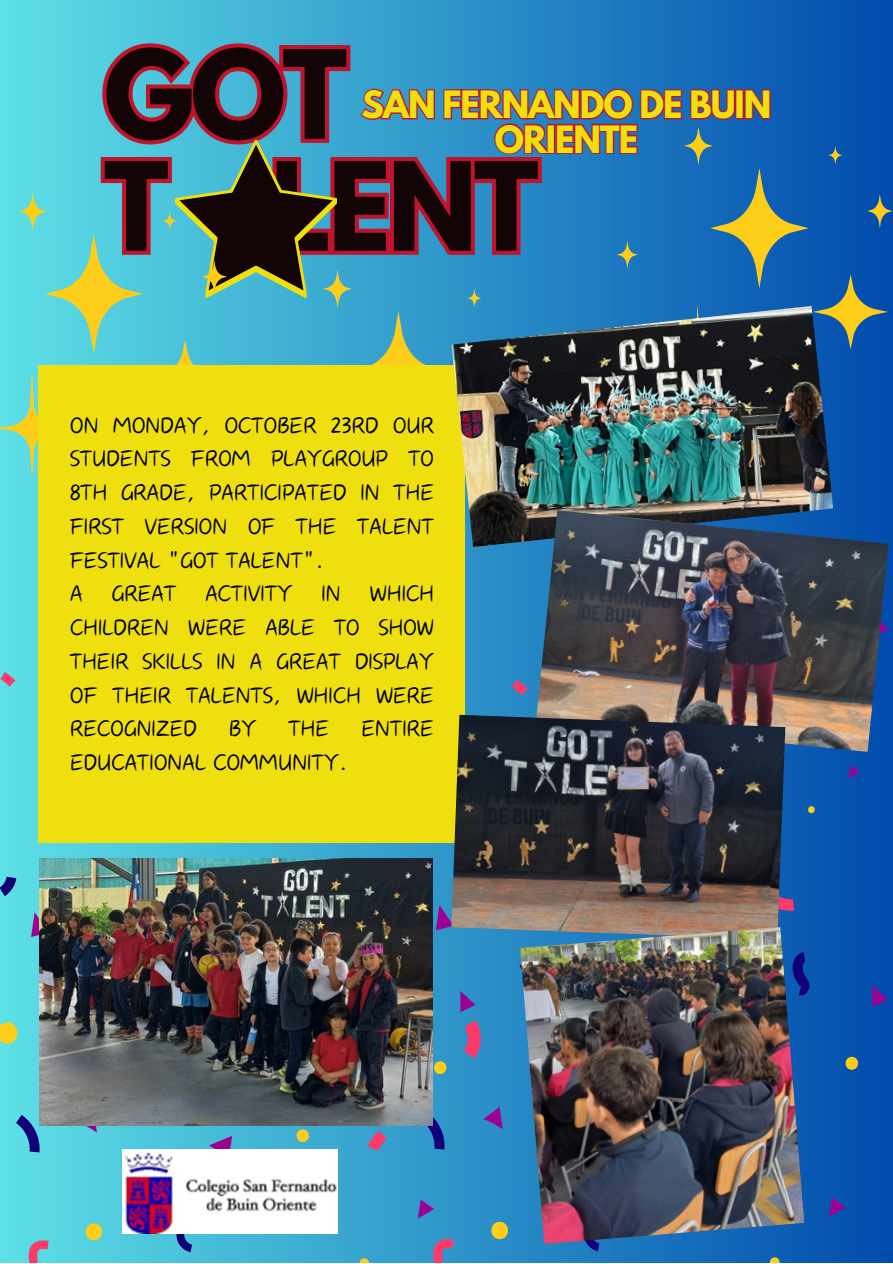
<style>
.page{position:relative;width:893px;height:1264px;background:#fff}
.page>*{position:absolute;margin:0;border:0;box-sizing:border-box;transform-origin:0 0}
.t1{font:700 108.6px "League Spartan";letter-spacing:-.03em;color:#130406}
.t2{font:33.75px/33.8px "Canva Breeze";letter-spacing:-.03em;color:#000;text-align:justify}
.t3{font:700 33.45px/34.3px "League Spartan";letter-spacing:-.03em;color:#efdf0f;text-align:center}
</style>
<div class="page">
<div style="left:0;top:0;width:892px;height:1262px;background:linear-gradient(to right,#5de0e6,#014bad)"></div>
<svg style="left:771px;top:126px;width:121px;height:286px"></svg>
<svg style="left:0;top:672px;width:15px;height:14px"></svg>
<svg style="left:0;top:39px;width:771px;height:540px"></svg>
<svg style="left:519px;top:959px;width:1px;height:24px"></svg>
<svg style="left:804px;top:952px;width:5px;height:43px"></svg>
<svg style="left:420px;top:1111px;width:25px;height:38px"></svg>
<svg style="left:573px;top:1243px;width:26px;height:8px"></svg>
<svg style="left:768px;top:1257px;width:13px;height:5px"></svg>
<svg style="left:488px;top:1221px;width:22px;height:17px"></svg>
<svg style="left:843px;top:1056px;width:17px;height:13px"></svg>
<svg style="left:785px;top:889px;width:9px;height:21px"></svg>
<svg style="left:464px;top:1020px;width:19px;height:38px"></svg>
<svg style="left:406px;top:1238px;width:48px;height:24px"></svg>
<svg style="left:483px;top:1104px;width:19px;height:25px"></svg>
<svg style="left:436px;top:905px;width:15px;height:25px"></svg>
<svg style="left:829px;top:1197px;width:16px;height:19px"></svg>
<svg style="left:872px;top:985px;width:15px;height:21px"></svg>
<svg style="left:16px;top:1114px;width:25px;height:38px"></svg>
<svg style="left:166px;top:1233px;width:26px;height:19px"></svg>
<svg style="left:0;top:876px;width:16px;height:20px"></svg>
<svg style="left:358px;top:1258px;width:13px;height:4px"></svg>
<svg style="left:83px;top:1223px;width:22px;height:17px"></svg>
<svg style="left:0;top:1022px;width:21px;height:21px"></svg>
<svg style="left:433px;top:1061px;width:15px;height:12px"></svg>
<svg style="left:294px;top:1129px;width:17px;height:13px"></svg>
<svg style="left:367px;top:1130px;width:19px;height:20px"></svg>
<svg style="left:2px;top:1239px;width:47px;height:23px"></svg>
<svg style="left:78px;top:1125px;width:19px;height:7px"></svg>
<svg style="left:31px;top:912px;width:8px;height:25px"></svg>
<svg style="left:418px;top:1199px;width:16px;height:19px"></svg>
<svg style="left:460px;top:990px;width:15px;height:22px"></svg>
<svg style="left:209px;top:1135px;width:23px;height:14px"></svg>
<svg style="left:806px;top:806px;width:9px;height:7px"></svg>
<svg style="left:511px;top:680px;width:16px;height:15px"></svg>
<svg style="left:848px;top:765px;width:11px;height:13px"></svg>
<div style="left:38px;top:365px;width:426px;height:478px;background:#efdf0f"></div>
<img style="left:451px;top:306px;width:382px;height:241px">
<img style="left:536px;top:510px;width:352px;height:241px">
<img style="left:451px;top:714px;width:334px;height:225px">
<img style="left:122px;top:1149px;width:215px;height:84px">
<img style="left:39px;top:858px;width:394px;height:267px">
<img style="left:520px;top:926px;width:284px;height:317px">
<p class="t1" style="left:104px;top:41px;width:245px">GOT</p>
<p class="t1" style="left:104px;top:153px;width:436px">T LENT</p>
<p class="t3" style="left:361px;top:92px;width:411px">SAN FERNANDO DE BUIN<br>ORIENTE</p>
<p class="t2" style="left:69px;top:407px;width:366px">ON MONDAY, OCTOBER 23RD OUR STUDENTS FROM PLAYGROUP TO 8TH GRADE, PARTICIPATED IN THE FIRST VERSION OF THE TALENT FESTIVAL "GOT TALENT".</p>
<p class="t2" style="left:69px;top:576px;width:366px">A GREAT ACTIVITY IN WHICH CHILDREN WERE ABLE TO SHOW THEIR SKILLS IN A GREAT DISPLAY OF THEIR TALENTS, WHICH WERE RECOGNIZED BY THE ENTIRE EDUCATIONAL COMMUNITY.</p>
</div>
